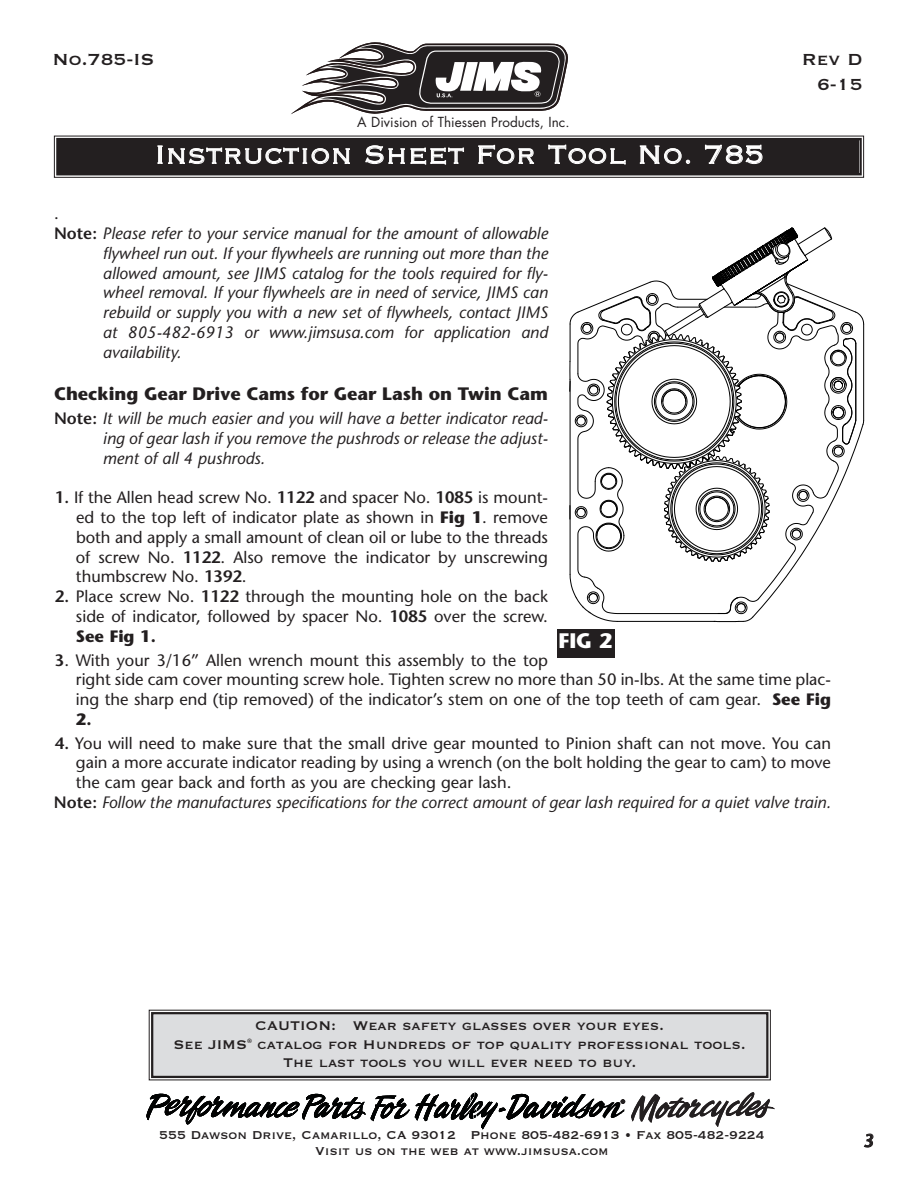
<style>
.page{position:relative;width:918px;height:1188px;background:#fff}
.page>*{position:absolute;margin:0;border:0;box-sizing:border-box;transform-origin:0 0}
.t1{font:33px "Copperplate Thirty Two BC";letter-spacing:.005em;color:#fff}
.t2{font:21px/25.2px "Copperplate Thirty One BC";color:#231f20;text-align:right}
.t3{font:700 21px "Stone Sans";color:#fff}
.t4{font:700 18px "Stone Sans";color:#231f20}
.t5{font:italic 600 18px "Stone Sans";color:#231f20}
.t6{font:16.5px/19.8px "Stone Sans";color:#231f20;text-align:justify}
.t7{font:italic 16.5px/19.8px "Stone Sans";color:#231f20;text-align:justify}
.t8{font:16.5px/18.3px "Copperplate Thirty One BC";color:#231f20;text-align:center}
.t9{font:15px/15.8px "Copperplate Thirty One BC";color:#231f20;text-align:center}
.t10{font:13.5px "Futura";color:#231f20}
.s1{font-weight:600;font-style:normal}
.s2{font-weight:600}
.s3{font-weight:700}
</style>
<div class="page">
<div style="left:152px;top:1013px;width:615px;height:64px;background:#dcdddf"></div>
<div style="left:151px;top:1012px;width:617px;height:66px;border:2px solid #231f20"></div>
<div style="left:58px;top:140px;width:802px;height:33px;background:#231f20"></div>
<div style="left:54px;top:136px;width:810px;height:42px;border:1px solid #231f20"></div>
<div style="left:56px;top:138px;width:806px;height:37px;border:2px solid #231f20"></div>
<svg style="left:291px;top:42px;width:277px;height:72px"></svg>
<svg style="left:631px;top:1092px;width:144px;height:35px"></svg>
<svg style="left:146px;top:1093px;width:479px;height:36px"></svg>
<svg style="left:569px;top:227px;width:295px;height:395px"></svg>
<div style="left:557px;top:629px;width:57px;height:28px;background:#231f20"></div>
<p class="t2" style="left:52px;top:45px;width:104px">No.785-IS</p>
<p class="t10" style="left:357px;top:116px;width:214px">A Division of Thiessen Products, Inc.</p>
<h1 class="t1" style="left:155px;top:133px;width:612px">Instruction Sheet For Tool No. 785</h1>
<p class="t2" style="left:802px;top:45px;width:62px">Rev D<br>6-15</p>
<p class="t6" style="left:54px;top:205px;width:6px">.</p>
<p class="t7" style="left:54px;top:225px;width:496px"><span class="s1">Note:</span> Please refer to your service manual for the amount of allowable</p>
<p class="t7" style="left:103px;top:245px;width:447px">flywheel run out. If your flywheels are running out more than the</p>
<p class="t7" style="left:103px;top:265px;width:447px">allowed amount, see JIMS catalog for the tools required for fly-</p>
<p class="t7" style="left:103px;top:284px;width:447px">wheel removal. If your flywheels are in need of service, JIMS can</p>
<p class="t7" style="left:103px;top:304px;width:447px">rebuild or supply you with a new set of flywheels, contact JIMS</p>
<p class="t7" style="left:103px;top:324px;width:447px">at 805-482-6913 or www.jimsusa.com for application and</p>
<p class="t7" style="left:103px;top:344px;width:80px">availability.</p>
<p class="t4" style="left:54px;top:387px;width:496px">Checking Gear Drive Cams for Gear Lash on Twin Cam</p>
<p class="t7" style="left:103px;top:410px;width:447px;text-indent:-49px"><span class="s1">Note:</span> It will be much easier and you will have a better indicator read&shy;ing of gear lash if you remove the pushrods or release the adjust&shy;ment of all 4 pushrods.</p>
<p class="t6" style="left:76px;top:489px;width:474px;text-indent:-21px"><span class="s2">1.</span> If the Allen head screw No. <span class="s2">1122</span> and spacer No. <span class="s2">1085</span> is mount&shy;ed to the top left of indicator plate as shown in <span class="s3">Fig 1</span>. remove both and apply a small amount of clean oil or lube to the threads of screw No. <span class="s2">1122</span>. Also remove the indicator by unscrewing thumbscrew No. <span class="s2">1392</span>.</p>
<p class="t6" style="left:76px;top:588px;width:474px;text-indent:-21px"><span class="s2">2.</span> Place screw No. <span class="s2">1122</span> through the mounting hole on the back side of indicator, followed by spacer No. <span class="s2">1085</span> over the screw.<br><span class="s3">See Fig 1.</span></p>
<p class="t6" style="left:76px;top:652px;width:757px;text-align:left;text-indent:-21px"><span class="s2">3</span>. With your 3/16” Allen wrench mount this assembly to the top<br>right side cam cover mounting screw hole. Tighten screw no more than 50 in-lbs. At the same time plac&shy;ing the sharp end (tip removed) of the indicator’s stem on one of the top teeth of cam gear. <span class="s3">See Fig 2.</span></p>
<p class="t6" style="left:55px;top:735px;width:777px"><span class="s2">4.</span> You will need to make sure that the small drive gear mounted to Pinion shaft can not move. You can</p>
<p class="t6" style="left:76px;top:755px;width:757px">gain a more accurate indicator reading by using a wrench (on the bolt holding the gear to cam) to move</p>
<p class="t6" style="left:76px;top:774px;width:437px">the cam gear back and forth as you are checking gear lash.</p>
<p class="t7" style="left:54px;top:794px;width:779px"><span class="s1">Note:</span> Follow the manufactures specifications for the correct amount of gear lash required for a quiet valve train.</p>
<p class="t3" style="left:558px;top:633px;width:56px">FIG 2</p>
<p class="t8" style="left:174px;top:1016px;width:574px">CAUTION: Wear safety glasses over your eyes.<br>See JIMS<sup>®</sup> catalog for Hundreds of top quality professional tools.<br>The last tools you will ever need to buy.</p>
<p class="t9" style="left:159px;top:1126px;width:607px">555 Dawson Drive, Camarillo, CA 93012 Phone 805-482-6913 • Fax 805-482-9224<br>Visit us on the web at www.jimsusa.com</p>
<p class="t5" style="left:863px;top:1134px;width:12px">3</p>
</div>
